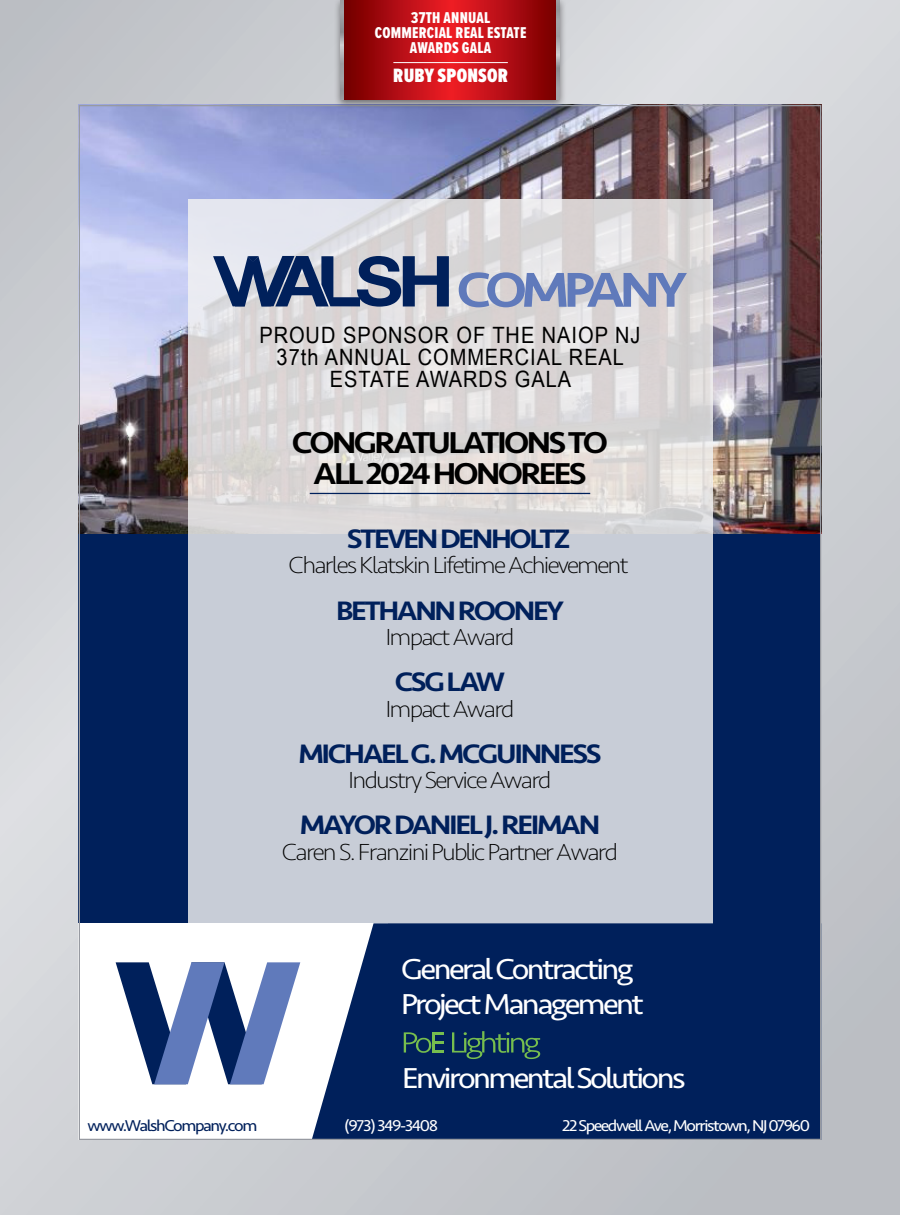
<style>
.page{position:relative;width:900px;height:1215px;background:#fff}
.page>*{position:absolute;margin:0;border:0;box-sizing:border-box;transform-origin:0 0}
.t1{font:500 31.25px/31.2px "Seravek Basic";letter-spacing:-.08em;color:#000;text-align:center;scale:1.08 1}
.t2{font:29.88px/34.8px "Seravek Basic";letter-spacing:-.08em;color:#fff;scale:1.08 1}
.t3{font:500 27.62px "Seravek Basic";letter-spacing:-.08em;color:#00205b;scale:1.08 1}
.t4{font:200 24.12px "Seravek Basic";letter-spacing:-.07em;color:#000;scale:1.08 1}
.t5{font:22.5px/22px "Arial Narrow";letter-spacing:.04em;color:#000;text-align:center;scale:1.08 1}
.t6{font:900 20px "Proxima Nova Ex Cn";letter-spacing:.01em;color:#fff}
.t7{font:16.25px "Seravek Basic";letter-spacing:-.08em;color:#fff;scale:1.08 1}
.t8{font:16.25px/15px "Proxima Nova Ex Cn Extrabld";letter-spacing:.015em;color:#fff;text-align:center}
.t9{font:16.25px "Seravek Basic";letter-spacing:-.08em;color:#00205b;scale:1.08 1}
</style>
<div class="page">
<img style="left:0;top:0;width:900px;height:1215px">
<div style="left:79px;top:105px;width:742px;height:1033px;background:#00205b"></div>
<img style="left:81px;top:107px;width:738px;height:427px">
<svg style="left:189px;top:200px;width:521px;height:723px;fill:#c8cdd7"></svg>
<svg style="left:213px;top:256px;width:236px;height:51px"></svg>
<svg style="left:459px;top:272px;width:228px;height:35px"></svg>
<hr style="left:310px;top:493px;width:280px;height:1px;background:#00205b">
<div style="left:79px;top:923px;width:309px;height:217px;background:#fff"></div>
<svg style="left:312px;top:923px;width:401px;height:215px"></svg>
<svg style="left:452px;top:1031px;width:88px;height:28px"></svg>
<svg style="left:404px;top:1032px;width:40px;height:21px"></svg>
<svg style="left:116px;top:962px;width:184px;height:122px"></svg>
<div style="left:333px;top:0;width:234px;height:110px;background:#231f20;opacity:.6"></div>
<svg style="left:344px;top:0;width:212px;height:100px"></svg>
<svg style="left:341px;top:0;width:3px;height:100px"></svg>
<svg style="left:556px;top:0;width:3px;height:100px"></svg>
<hr style="left:393px;top:62px;width:115px;height:1px;background:#fff">
<p class="t8" style="left:375px;top:10px;width:153px">37TH ANNUAL<br>COMMERCIAL REAL ESTATE<br>AWARDS GALA</p>
<p class="t6" style="left:393px;top:60px;width:116px">RUBY SPONSOR</p>
<p class="t5" style="left:259px;top:323px;width:355px">PROUD SPONSOR OF THE NAIOP NJ<br>37th ANNUAL COMMERCIAL REAL<br>ESTATE AWARDS GALA</p>
<p class="t1" style="left:292px;top:426px;width:295px">CONGRATULATIONS TO<br>ALL 2024 HONOREES</p>
<p class="t3" style="left:347px;top:522px;width:209px">STEVEN DENHOLTZ</p>
<p class="t4" style="left:289px;top:551px;width:316px">Charles Klatskin Lifetime Achievement</p>
<p class="t3" style="left:336px;top:593px;width:213px">BETHANN ROONEY</p>
<p class="t4" style="left:385px;top:623px;width:121px">Impact Award</p>
<p class="t3" style="left:395px;top:665px;width:104px">CSG LAW</p>
<p class="t4" style="left:385px;top:694px;width:121px">Impact Award</p>
<p class="t3" style="left:298px;top:737px;width:282px">MICHAEL G. MCGUINNESS</p>
<p class="t4" style="left:348px;top:766px;width:190px">Industry Service Award</p>
<p class="t3" style="left:300px;top:808px;width:280px">MAYOR DANIEL J. REIMAN</p>
<p class="t4" style="left:282px;top:837px;width:313px">Caren S. Franzini Public Partner Award</p>
<p class="t2" style="left:401px;top:951px;width:226px">General Contracting<br>Project Management</p>
<p class="t2" style="left:402px;top:1061px;width:264px">Environmental Solutions</p>
<p class="t9" style="left:88px;top:1116px;width:159px">www.WalshCompany.com</p>
<p class="t7" style="left:344px;top:1116px;width:89px">(973) 349-3408</p>
<p class="t7" style="left:562px;top:1116px;width:231px">22 Speedwell Ave, Morristown, NJ 07960</p>
</div>
